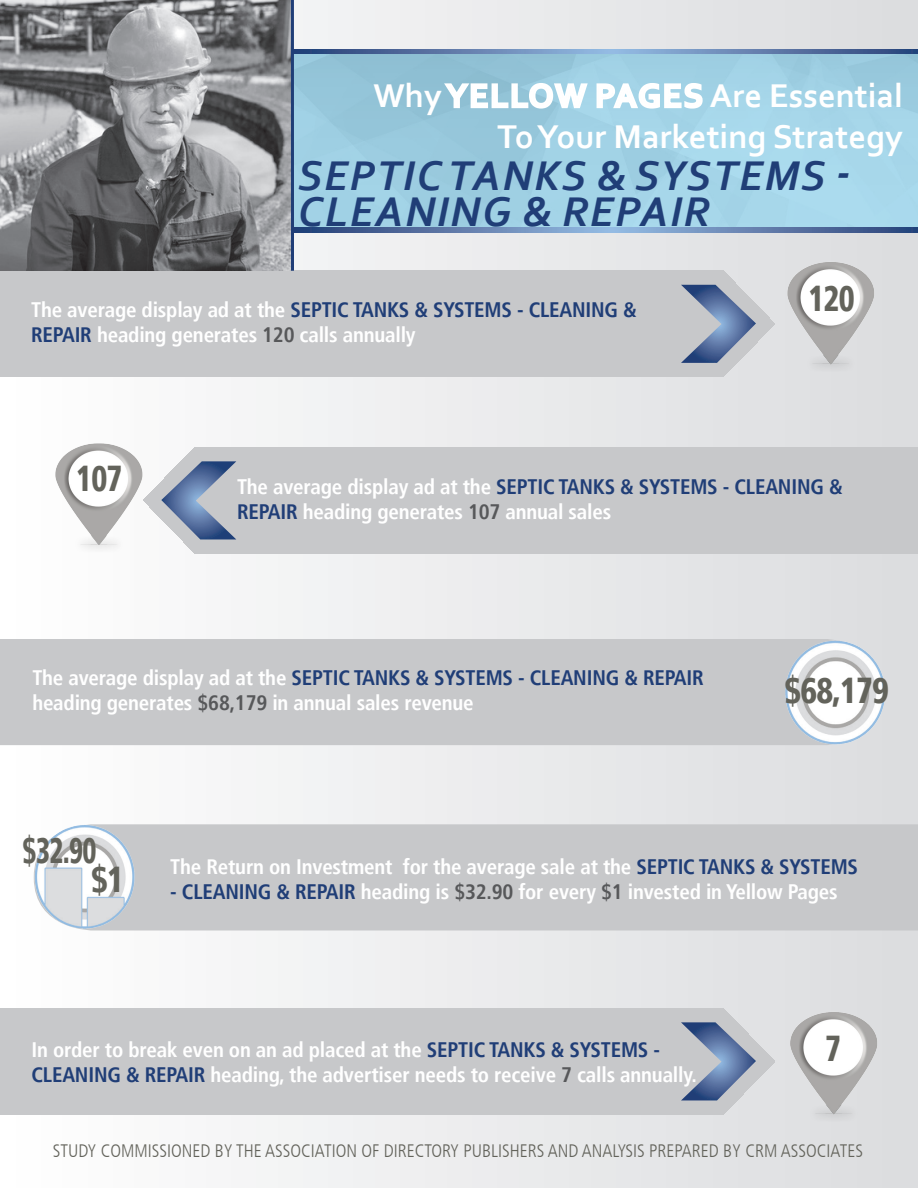
<style>
.page{position:relative;width:918px;height:1188px;background:#fff}
.page>*{position:absolute;margin:0;border:0;box-sizing:border-box;transform-origin:0 0}
.t1{font:italic 700 43.5px/36px "Corbel";letter-spacing:.04em;color:#203e77}
.t2{font:900 condensed 36px/28.8px "Frutiger LT";letter-spacing:-.025em;color:#63635b;scale:.75 1}
.t3{font:900 condensed 36px "Frutiger LT";letter-spacing:-.025em;color:#63635b;scale:.85 1}
.t4{font:900 condensed 36px "Frutiger LT";letter-spacing:-.025em;color:#63635b;scale:.9 1}
.t5{font:700 34.5px/41.4px "Corbel";color:#fff;text-align:right}
.t6{font:700 condensed 21px/25.2px "Frutiger LT";letter-spacing:-.01em;color:#fff}
.t7{font:300 condensed 18px "Frutiger LT";color:#63635b}
.s1{color:#203e77}
.s2{color:#57585a}
</style>
<div class="page">
<div style="left:1px;top:1px;width:916px;height:1186px;background:linear-gradient(to right,#fffefe,#dbdcde)"></div>
<svg style="left:294px;top:54px;width:624px;height:174px;background:#9ecfe3"></svg>
<img style="left:770px;top:248px;width:148px;height:146px">
<div style="left:0;top:639px;width:770px;height:106px;background:#c7c8ca"></div>
<img style="left:34px;top:429px;width:117px;height:131px">
<img style="left:778px;top:1006px;width:117px;height:126px">
<img style="left:770px;top:619px;width:121px;height:134px">
<div style="left:143px;top:824px;width:775px;height:106px;background:#c7c8ca"></div>
<img style="left:27px;top:815px;width:116px;height:125px">
<svg style="left:294px;top:49px;width:624px;height:5px;background:#5f7cab"></svg>
<svg style="left:294px;top:228px;width:624px;height:4px;background:#5f7cab"></svg>
<div style="left:0;top:271px;width:775px;height:106px;background:#c7c8ca"></div>
<svg style="left:681px;top:285px;width:75px;height:78px;background:#919fb6"></svg>
<div style="left:143px;top:447px;width:775px;height:106px;background:#c7c8ca"></div>
<svg style="left:161px;top:461px;width:75px;height:78px;background:#93a0b8"></svg>
<div style="left:0;top:1008px;width:775px;height:107px;background:#c7c8ca"></div>
<svg style="left:681px;top:1022px;width:75px;height:78px;background:#929fb7"></svg>
<svg style="left:442px;top:81px;width:147px;height:29px"></svg>
<svg style="left:595px;top:76px;width:109px;height:34px"></svg>
<img style="left:0;top:0;width:291px;height:271px">
<hr style="left:291px;top:0;width:3px;height:271px;background:#203e77">
<h3 class="t5" style="left:373px;top:74px;width:531px">Why Yellow Pages Are Essential<br>To Your Marketing Strategy</h3>
<h1 class="t1" style="left:298px;top:157px;width:553px">SEPTIC TANKS &amp; SYSTEMS -<br>CLEANING &amp; REPAIR</h1>
<p class="t6" style="left:31px;top:297px;width:607px">The average display ad at the <span class="s1">Septic Tanks &amp; Systems - Cleaning &amp;<br>Repair</span> heading generates <span class="s2">120</span> calls annually</p>
<h2 class="t3" style="left:808px;top:277px;width:56px">120</h2>
<h2 class="t3" style="left:76px;top:457px;width:56px">107</h2>
<p class="t6" style="left:237px;top:474px;width:607px">The average display ad at the <span class="s1">Septic Tanks &amp; Systems - Cleaning &amp;<br>Repair</span> heading generates <span class="s2">107</span> annual sales</p>
<p class="t6" style="left:32px;top:665px;width:669px">The average display ad at the <span class="s1">Septic Tanks &amp; Systems - Cleaning &amp; Repair </span>heading generates <span class="s2">$68,179</span> in annual sales revenue</p>
<h2 class="t4" style="left:784px;top:669px;width:118px">$68,179</h2>
<h2 class="t2" style="left:91px;top:836px;width:45px;text-indent:-69px">$32.90 $1</h2>
<p class="t6" style="left:170px;top:854px;width:687px">The Return on Investment for the average sale at the <span class="s1">Septic Tanks &amp; Systems</span></p>
<p class="t6" style="left:170px;top:879px;width:669px"><span class="s1">- Cleaning &amp; Repair</span> heading is <span class="s2">$32.90</span> for every <span class="s2">$1</span> invested in Yellow Pages</p>
<p class="t6" style="left:31px;top:1037px;width:667px">In order to break even on an ad placed at the <span class="s1">Septic Tanks &amp; Systems -<br>Cleaning &amp; Repair</span> heading, the advertiser needs to receive <span class="s2">7</span> calls annually.</p>
<h2 class="t3" style="left:825px;top:1027px;width:20px">7</h2>
<p class="t7" style="left:53px;top:1140px;width:704px">STUDY COMMISSIONED BY THE ASSOCIATION OF DIRECTORY PUBLISHERS AND ANALYSIS PREPARED BY CRM</p>
<p class="t7" style="left:781px;top:1140px;width:82px">ASSOCIATES</p>
</div>
